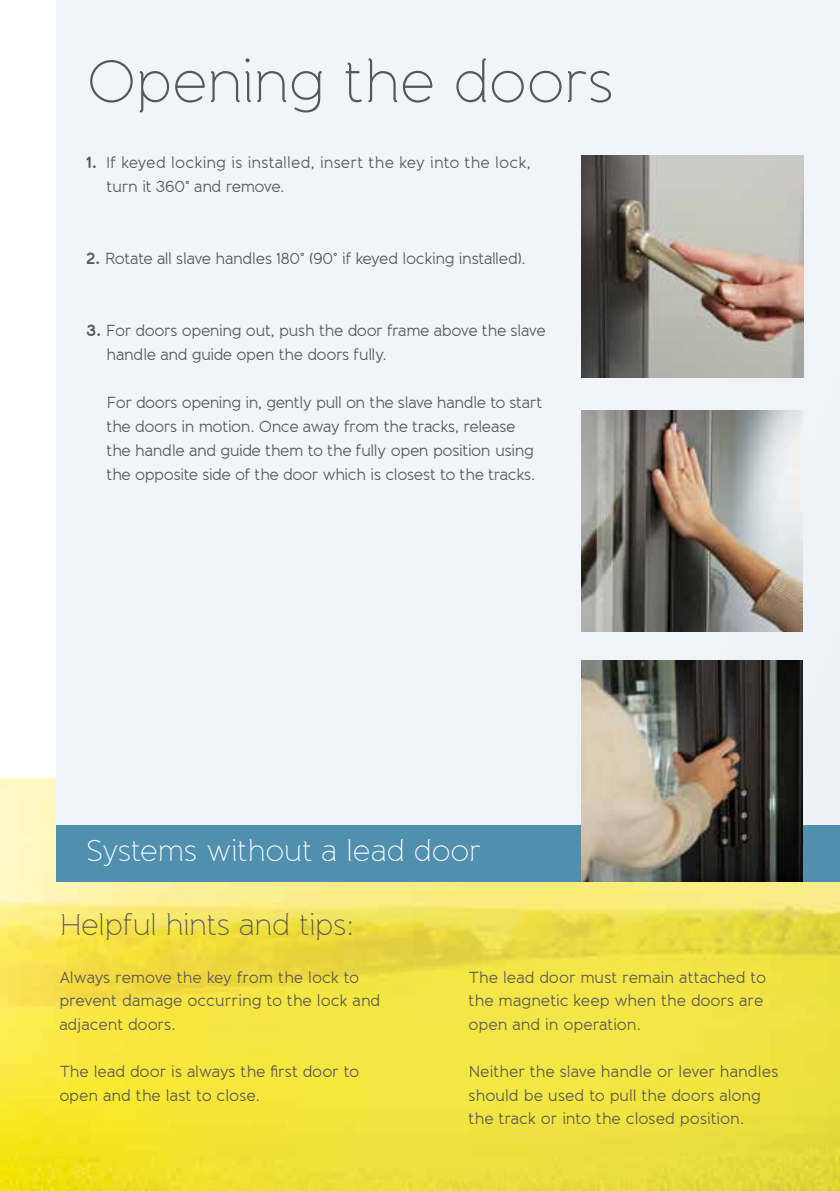
<style>
.page{position:relative;width:840px;height:1191px;background:#fff}
.page>*{position:absolute;margin:0;border:0;box-sizing:border-box;transform-origin:0 0}
.t1{font:200 60px "Banda";letter-spacing:-.01em;color:#575756}
.t2{font:200 30px "Banda";letter-spacing:-.01em;color:#fff}
.t3{font:200 30px "Banda";letter-spacing:-.015em;color:#575756}
.t4{font:16px/23.2px "Banda";letter-spacing:-.02em;color:#575756}
.s1{font-weight:700}
</style>
<div class="page">
<img style="left:0;top:778px;width:839px;height:413px">
<div style="left:57px;top:0;width:782px;height:880px;background:#f0f5f9"></div>
<div style="left:57px;top:825px;width:782px;height:57px;background:#508fae"></div>
<img style="left:581px;top:410px;width:221px;height:221px">
<img style="left:581px;top:660px;width:221px;height:222px">
<img style="left:581px;top:156px;width:221px;height:221px">
<h1 class="t1" style="left:86px;top:45px;width:528px">Opening the doors</h1>
<p class="t4" style="left:106px;top:150px;width:425px;line-height:24px;text-indent:-20px"><span class="s1">1.</span> If keyed locking is installed, insert the key into the lock, turn it 360° and remove.</p>
<p class="t4" style="left:86px;top:247px;width:440px"><span class="s1">2.</span> Rotate all slave handles 180° (90° if keyed locking installed).</p>
<p class="t4" style="left:106px;top:318px;width:440px;line-height:24px;text-indent:-20px"><span class="s1">3.</span> For doors opening out, push the door frame above the slave handle and guide open the doors fully.</p>
<p class="t4" style="left:106px;top:390px;width:437px;line-height:24px">For doors opening in, gently pull on the slave handle to start the doors in motion. Once away from the tracks, release the handle and guide them to the fully open position using the opposite side of the door which is closest to the tracks.</p>
<h2 class="t2" style="left:86px;top:832px;width:396px">Systems without a lead door</h2>
<h2 class="t3" style="left:59px;top:906px;width:296px">Helpful hints and tips:</h2>
<p class="t4" style="left:59px;top:966px;width:322px">Always remove the key from the lock to prevent damage occurring to the lock and adjacent doors.</p>
<p class="t4" style="left:59px;top:1060px;width:301px">The lead door is always the first door to open and the last to close.</p>
<p class="t4" style="left:468px;top:966px;width:299px">The lead door must remain attached to the magnetic keep when the doors are open and in operation.</p>
<p class="t4" style="left:468px;top:1060px;width:311px">Neither the slave handle or lever handles should be used to pull the doors along the track or into the closed position.</p>
</div>
